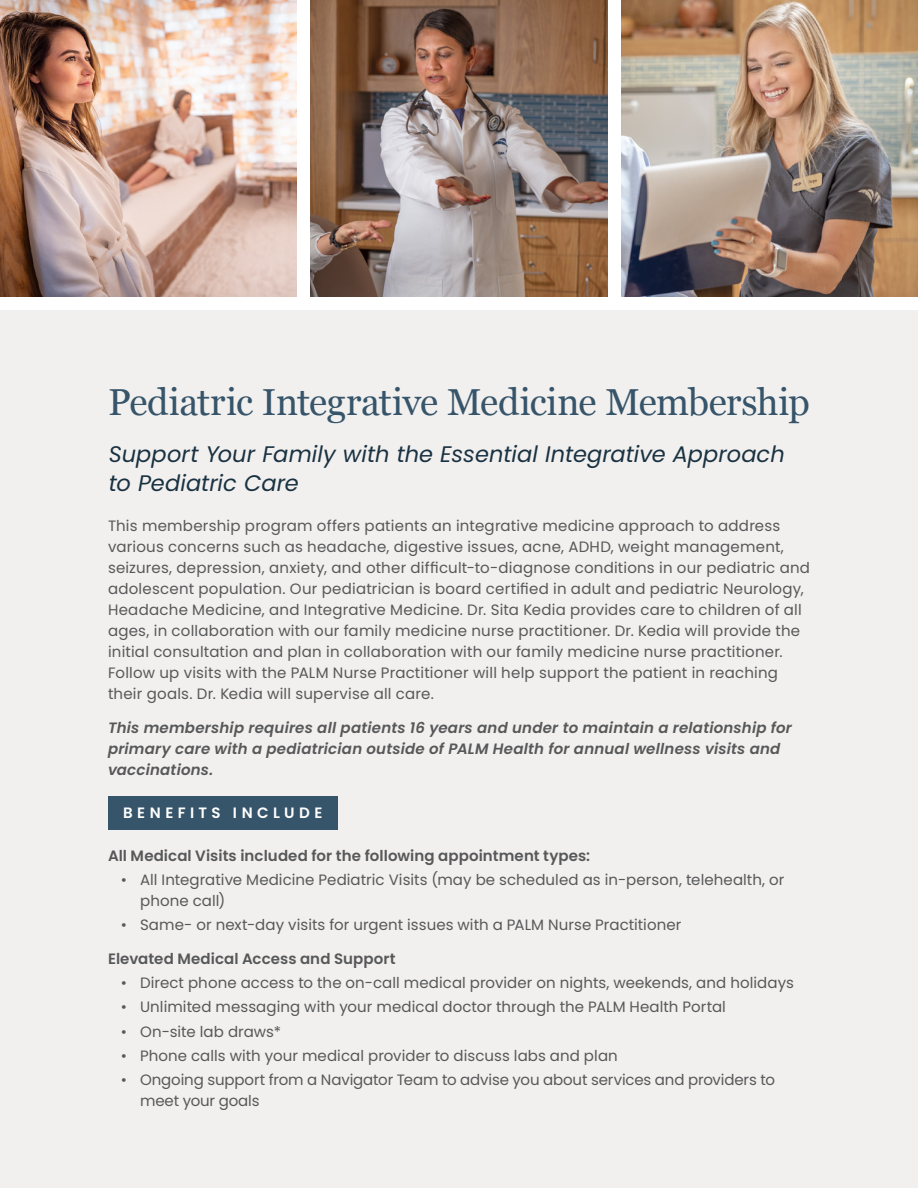
<style>
.page{position:relative;width:918px;height:1188px;background:#fff}
.page>*{position:absolute;margin:0;border:0;box-sizing:border-box;transform-origin:0 0}
.t1{font:37.5px "Georgia";letter-spacing:-.015em;color:#36546a}
.t2{font:italic 22.5px/28.5px "Poppins";color:#193242}
.t3{font:15px/21px "Poppins";letter-spacing:.01em;color:#57585a}
.t4{font:italic 600 15px/21px "Poppins";letter-spacing:.015em;color:#57585a}
.t5{font:600 15px "Poppins";letter-spacing:.005em;color:#57585a}
.t6{font:15px/21px "Poppins";letter-spacing:-.01em;color:#57585a}
.t7{font:600 15px "Poppins";letter-spacing:.3em;color:#fff}
</style>
<div class="page">
<div style="left:0;top:310px;width:918px;height:878px;background:#f2f0ee"></div>
<div style="left:108px;top:797px;width:230px;height:33px;background:#36546a"></div>
<img style="left:0;top:0;width:297px;height:297px">
<img style="left:621px;top:0;width:297px;height:297px">
<img style="left:310px;top:0;width:298px;height:297px">
<p class="t1" style="left:108px;top:375px;width:703px">Pediatric Integrative Medicine Membership</p>
<p class="t2" style="left:109px;top:440px;width:678px">Support Your Family with the Essential Integrative Approach to Pediatric Care</p>
<p class="t3" style="left:108px;top:515px;width:704px">This membership program offers patients an integrative medicine approach to address various concerns such as headache, digestive issues, acne, ADHD, weight management, seizures, depression, anxiety, and other difficult-to-diagnose conditions in our pediatric and adolescent population. Our pediatrician is board certified in adult and pediatric Neurology, Headache Medicine, and Integrative Medicine. Dr. Sita Kedia provides care to children of all ages, in collaboration with our family medicine nurse practitioner. Dr. Kedia will provide the initial consultation and plan in collaboration with our family medicine nurse practitioner.<br>Follow up visits with the PALM Nurse Practitioner will help support the patient in reaching their goals. Dr. Kedia will supervise all care.</p>
<p class="t4" style="left:108px;top:718px;width:686px">This membership requires all patients 16 years and under to maintain a relationship for primary care with a pediatrician outside of PALM Health for annual wellness visits and vaccinations.</p>
<p class="t7" style="left:123px;top:804px;width:201px">BENEFITS INCLUDE</p>
<p class="t5" style="left:108px;top:847px;width:484px">All Medical Visits included for the following appointment types:</p>
<p class="t3" style="left:140px;top:869px;width:646px;text-indent:-19px">• All Integrative Medicine Pediatric Visits (may be scheduled as in-person, telehealth, or phone call)</p>
<p class="t3" style="left:121px;top:914px;width:562px">• Same- or next-day visits for urgent issues with a PALM Nurse Practitioner</p>
<p class="t5" style="left:108px;top:950px;width:289px">Elevated Medical Access and Support</p>
<p class="t3" style="left:121px;top:973px;width:675px">• Direct phone access to the on-call medical provider on nights, weekends, and holidays</p>
<p class="t3" style="left:121px;top:997px;width:607px">• Unlimited messaging with your medical doctor through the PALM Health Portal</p>
<p class="t3" style="left:121px;top:1021px;width:162px">• On-site lab draws*</p>
<p class="t3" style="left:121px;top:1045px;width:499px">• Phone calls with your medical provider to discuss labs and plan</p>
<p class="t6" style="left:140px;top:1069px;width:636px;text-indent:-19px">• Ongoing support from a Navigator Team to advise you about services and providers to meet your goals</p>
</div>
